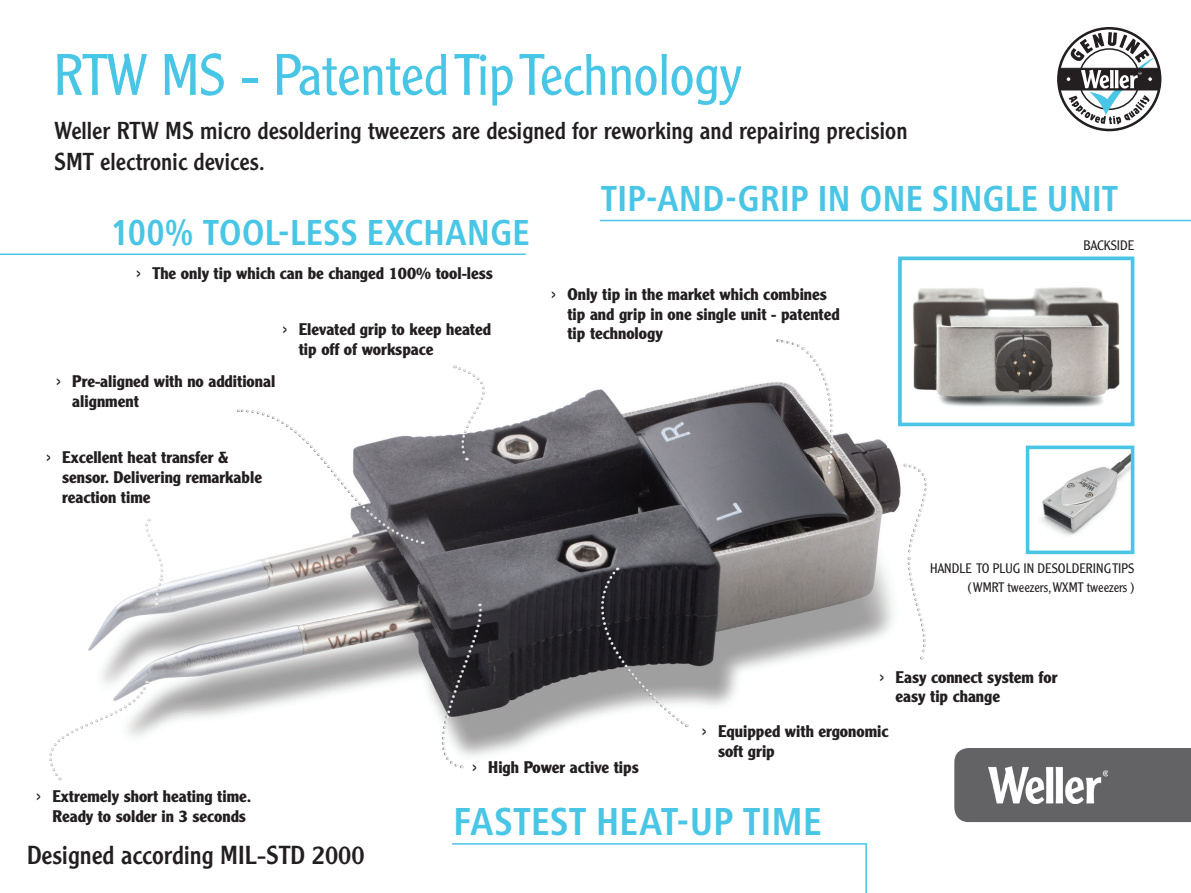
<style>
.page{position:relative;width:1191px;height:893px;background:#fff}
.page>*{position:absolute;margin:0;border:0;box-sizing:border-box;transform-origin:0 0}
.t1{font:300 57.3px "Clearface Gothic LT Std";color:#49c6e5}
.t2{font:700 condensed 40.5px "Frutiger Next LT";color:#49c6e5}
.t3{font:700 condensed 37.5px "Frutiger Next LT";letter-spacing:-.005em;color:#49c6e5}
.t4{font:25.5px "Clearface Gothic LT Std";color:#231f20}
.t5{font:24px/31.5px "Clearface Gothic LT Std";color:#231f20}
.t6{font:700 16.5px/19.8px "Clearface Gothic LT Std";color:#231f20}
.t7{font:300 13.5px/18.3px "Clearface Gothic LT Std";color:#231f20;text-align:right}
.s1{font-weight:300;font-size:21px}
</style>
<div class="page">
<img style="left:59px;top:219px;width:1099px;height:604px">
<img style="left:903px;top:261px;width:226px;height:160px">
<div style="left:898px;top:256px;width:236px;height:170px;border:4px solid #49c6e5"></div>
<svg style="left:144px;top:518px;width:21px;height:88px"></svg>
<svg style="left:449px;top:365px;width:69px;height:96px"></svg>
<svg style="left:49px;top:681px;width:100px;height:99px"></svg>
<svg style="left:777px;top:338px;width:58px;height:136px"></svg>
<svg style="left:1057px;top:27px;width:104px;height:104px"></svg>
<hr style="left:0;top:253px;width:526px;height:2px;background:#49c6e5">
<svg style="left:238px;top:408px;width:185px;height:137px"></svg>
<svg style="left:904px;top:463px;width:42px;height:196px"></svg>
<svg style="left:568px;top:567px;width:120px;height:160px;background:#5e5e60"></svg>
<svg style="left:413px;top:604px;width:70px;height:165px"></svg>
<hr style="left:600px;top:220px;width:591px;height:1px;background:#49c6e5">
<hr style="left:452px;top:843px;width:414px;height:2px;background:#49c6e5">
<hr style="left:865px;top:843px;width:2px;height:50px;background:#49c6e5">
<div style="left:954px;top:748px;width:237px;height:74px;background:#636366"></div>
<img style="left:988px;top:766px;width:120px;height:37px">
<img style="left:1030px;top:450px;width:99px;height:99px">
<div style="left:1025px;top:445px;width:109px;height:109px;border:4px solid #49c6e5"></div>
<h1 class="t1" style="left:54px;top:40px;width:689px">RTW MS - Patented Tip Technology</h1>
<h3 class="t5" style="left:54px;top:114px;width:855px">Weller RTW MS micro desoldering tweezers are designed for reworking and repairing precision<br>SMT electronic devices.</h3>
<h3 class="t3" style="left:111px;top:212px;width:421px">100% TOOL-LESS EXCHANGE</h3>
<p class="t6" style="left:136px;top:264px;width:358px"><span class="s1">›</span> The only tip which can be changed 100% tool-less</p>
<p class="t6" style="left:72px;top:371px;width:204px;text-indent:-17px"><span class="s1">›</span> Pre-aligned with no additional alignment</p>
<p class="t6" style="left:299px;top:320px;width:194px;text-indent:-17px"><span class="s1">›</span> Elevated grip to keep heated tip off of workspace</p>
<p class="t6" style="left:62px;top:447px;width:201px;text-indent:-17px"><span class="s1">›</span> Excellent heat transfer &amp; sensor. Delivering remarkable reaction time</p>
<h3 class="t3" style="left:601px;top:178px;width:519px">TIP-AND-GRIP IN ONE SINGLE UNIT</h3>
<p class="t6" style="left:567px;top:284px;width:274px;text-indent:-17px"><span class="s1">›</span> Only tip in the market which combines tip and grip in one single unit - patented tip technology</p>
<p class="t7" style="left:1083px;top:236px;width:52px">BACKSIDE</p>
<p class="t7" style="left:930px;top:559px;width:206px">HANDLE TO PLUG IN DESOLDERING TIPS ( WMRT tweezers, WXMT tweezers )</p>
<p class="t6" style="left:895px;top:667px;width:163px;text-indent:-17px"><span class="s1">›</span> Easy connect system for easy tip change</p>
<p class="t6" style="left:52px;top:787px;width:201px;text-indent:-17px"><span class="s1">›</span> Extremely short heating time.<br>Ready to solder in 3 seconds</p>
<h3 class="t4" style="left:27px;top:839px;width:339px">Designed according MIL-STD 2000</h3>
<p class="t6" style="left:472px;top:757px;width:168px"><span class="s1">›</span> High Power active tips</p>
<p class="t6" style="left:718px;top:722px;width:172px;text-indent:-17px"><span class="s1">›</span> Equipped with ergonomic soft grip</p>
<h2 class="t2" style="left:453px;top:799px;width:370px">FASTEST HEAT-UP TIME</h2>
</div>
